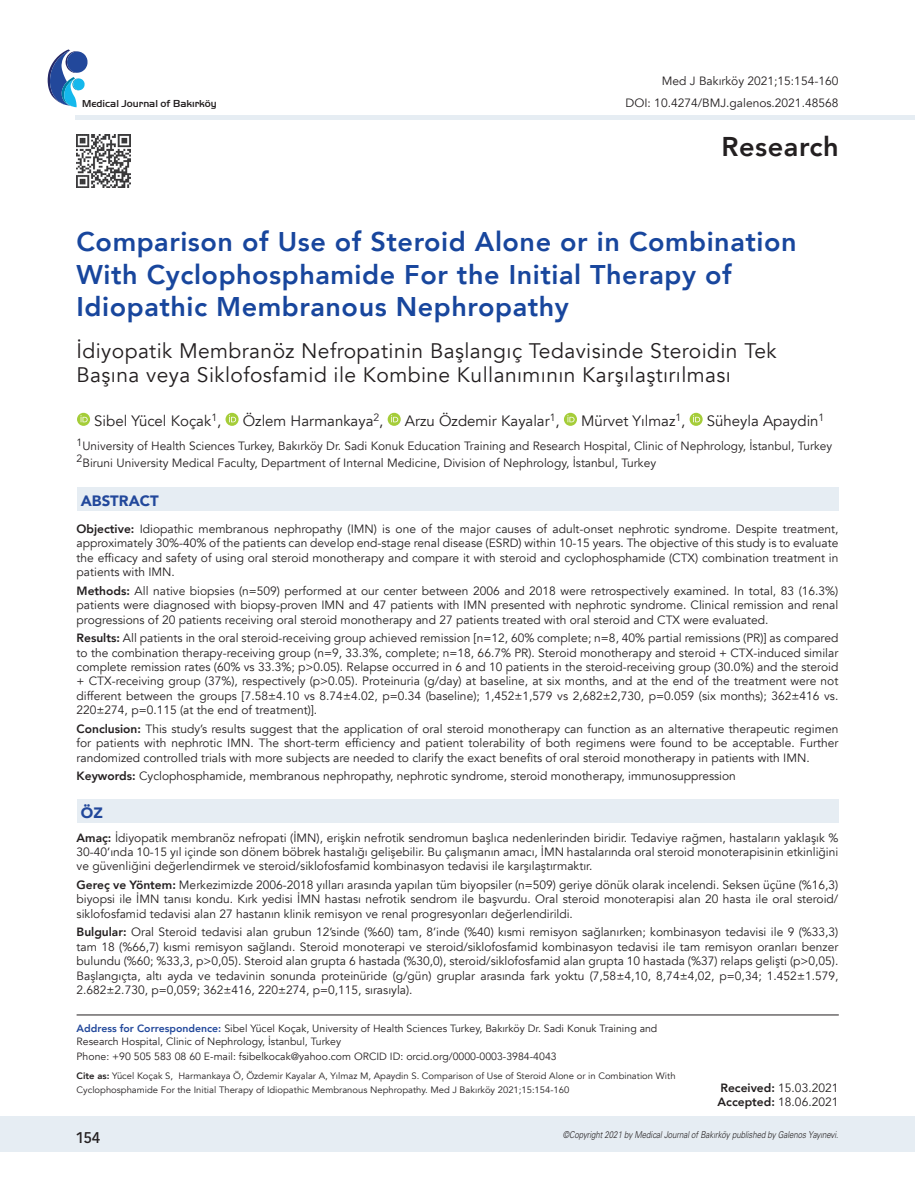
<style>
.page{position:relative;width:915px;height:1191px;background:#fff}
.page>*{position:absolute;margin:0;border:0;box-sizing:border-box;transform-origin:0 0}
.t1{font:800 27.15px "Avenir";letter-spacing:.02em;color:#231f20}
.t2{font:800 27px/32.4px "Avenir";letter-spacing:.02em;color:#18469d}
.t3{font:21px/24px "Avenir";letter-spacing:.02em;color:#231f20}
.t4{font:500 16.5px "Kohinoor Devanagari";color:#231f20}
.t5{font:15px "Avenir";color:#231f20}
.t6{font:900 15px "Avenir";color:#22489b}
.t7{font:12px/14.4px "Avenir";color:#231f20;text-align:justify}
.t8{font:10.5px/12.8px "Avenir";color:#231f20}
.t9{font:500 10.5px "Handel Got D";color:#231f20}
.t10{font:9.45px "Univers Light Ita Tr";letter-spacing:-.005em;color:#231f20;scale:.83 1}
.t11{font:9.3px/13.5px "Avenir";color:#231f20}
.s1{font-weight:800}
.s2{font-weight:800;color:#22489b}
</style>
<div class="page">
<div style="left:0;top:1116px;width:914px;height:35px;background:#e6edf3"></div>
<hr style="left:75px;top:115px;width:839px;height:4px;background:#e6edf3">
<svg style="left:48px;top:49px;width:40px;height:58px"></svg>
<hr style="left:77px;top:1014px;width:761px;height:1px;background:#231f20">
<img style="left:77px;top:134px;width:53px;height:54px">
<svg style="left:77px;top:413px;width:13px;height:13px"></svg>
<svg style="left:80px;top:415px;width:8px;height:7px"></svg>
<svg style="left:225px;top:413px;width:13px;height:13px"></svg>
<svg style="left:229px;top:415px;width:7px;height:7px"></svg>
<svg style="left:387px;top:413px;width:13px;height:13px"></svg>
<svg style="left:391px;top:415px;width:7px;height:7px"></svg>
<svg style="left:563px;top:413px;width:13px;height:13px"></svg>
<svg style="left:567px;top:415px;width:7px;height:7px"></svg>
<svg style="left:689px;top:413px;width:13px;height:13px"></svg>
<svg style="left:692px;top:415px;width:8px;height:7px"></svg>
<div style="left:77px;top:487px;width:761px;height:23px;background:#e6edf3"></div>
<div style="left:77px;top:799px;width:761px;height:23px;background:#e6edf3"></div>
<p class="t9" style="left:82px;top:98px;width:136px">Medical Journal of Bakırköy</p>
<p class="t7" style="left:661px;top:74px;width:178px">Med J Bakırköy 2021;15:154-160</p>
<p class="t7" style="left:625px;top:96px;width:214px">DOI: 10.4274/BMJ.galenos.2021.48568</p>
<h1 class="t1" style="left:721px;top:126px;width:119px">Research</h1>
<h2 class="t2" style="left:77px;top:226px;width:721px">Comparison of Use of Steroid Alone or in Combination<br>With Cyclophosphamide For the Initial Therapy of<br>Idiopathic Membranous Nephropathy</h2>
<h3 class="t3" style="left:77px;top:339px;width:701px">İdiyopatik Membranöz Nefropatinin Başlangıç Tedavisinde Steroidin Tek<br>Başına veya Siklofosfamid ile Kombine Kullanımının Karşılaştırılması</h3>
<p class="t5" style="left:94px;top:412px;width:128px">Sibel Yücel Koçak<sup>1</sup>,</p>
<p class="t5" style="left:243px;top:412px;width:142px">Özlem Harmankaya<sup>2</sup>,</p>
<p class="t5" style="left:405px;top:412px;width:156px">Arzu Özdemir Kayalar<sup>1</sup>,</p>
<p class="t5" style="left:581px;top:412px;width:106px">Mürvet Yılmaz<sup>1</sup>,</p>
<p class="t5" style="left:706px;top:412px;width:119px">Süheyla Apaydin<sup>1</sup></p>
<p class="t7" style="left:77px;top:438px;width:756px;line-height:16.5px"><sup>1</sup>University of Health Sciences Turkey, Bakırköy Dr. Sadi Konuk Education Training and Research Hospital, Clinic of Nephrology, İstanbul, Turkey<br><sup>2</sup>Biruni University Medical Faculty, Department of Internal Medicine, Division of Nephrology, İstanbul, Turkey</p>
<p class="t6" style="left:81px;top:488px;width:79px">ABSTRACT</p>
<p class="t7" style="left:77px;top:522px;width:763px"><span class="s1">Objective:</span> Idiopathic membranous nephropathy (IMN) is one of the major causes of adult-onset nephrotic syndrome. Despite treatment, approximately 30%-40% of the patients can develop end-stage renal disease (ESRD) within 10-15 years. The objective of this study is to evaluate the efficacy and safety of using oral steroid monotherapy and compare it with steroid and cyclophosphamide (CTX) combination treatment in patients with IMN.</p>
<p class="t7" style="left:77px;top:583px;width:763px"><span class="s1">Methods:</span> All native biopsies (n=509) performed at our center between 2006 and 2018 were retrospectively examined. In total, 83 (16.3%) patients were diagnosed with biopsy-proven IMN and 47 patients with IMN presented with nephrotic syndrome. Clinical remission and renal progressions of 20 patients receiving oral steroid monotherapy and 27 patients treated with oral steroid and CTX were evaluated.</p>
<p class="t7" style="left:77px;top:631px;width:763px"><span class="s1">Results:</span> All patients in the oral steroid-receiving group achieved remission [n=12, 60% complete; n=8, 40% partial remissions (PR)] as compared to the combination therapy-receiving group (n=9, 33.3%, complete; n=18, 66.7% PR). Steroid monotherapy and steroid + CTX-induced similar complete remission rates (60% vs 33.3%; p&gt;0.05). Relapse occurred in 6 and 10 patients in the steroid-receiving group (30.0%) and the steroid + CTX-receiving group (37%), respectively (p&gt;0.05). Proteinuria (g/day) at baseline, at six months, and at the end of the treatment were not different between the groups [7.58±4.10 vs 8.74±4.02, p=0.34 (baseline); 1,452±1,579 vs 2,682±2,730, p=0.059 (six months); 362±416 vs.<br>220±274, p=0.115 (at the end of treatment)].</p>
<p class="t7" style="left:77px;top:722px;width:763px"><span class="s1">Conclusion:</span> This study’s results suggest that the application of oral steroid monotherapy can function as an alternative therapeutic regimen for patients with nephrotic IMN. The short-term efficiency and patient tolerability of both regimens were found to be acceptable. Further randomized controlled trials with more subjects are needed to clarify the exact benefits of oral steroid monotherapy in patients with IMN.</p>
<p class="t7" style="left:77px;top:769px;width:660px"><span class="s1">Keywords:</span> Cyclophosphamide, membranous nephropathy, nephrotic syndrome, steroid monotherapy, immunosuppression</p>
<p class="t6" style="left:81px;top:800px;width:23px">ÖZ</p>
<p class="t7" style="left:77px;top:830px;width:763px"><span class="s1">Amaç:</span> İdiyopatik membranöz nefropati (İMN), erişkin nefrotik sendromun başlıca nedenlerinden biridir. Tedaviye rağmen, hastaların yaklaşık % 30-40’ında 10-15 yıl içinde son dönem böbrek hastalığı gelişebilir. Bu çalışmanın amacı, İMN hastalarında oral steroid monoterapisinin etkinliğini ve güvenliğini değerlendirmek ve steroid/siklofosfamid kombinasyon tedavisi ile karşılaştırmaktır.</p>
<p class="t7" style="left:77px;top:878px;width:763px"><span class="s1">Gereç ve Yöntem:</span> Merkezimizde 2006-2018 yılları arasında yapılan tüm biyopsiler (n=509) geriye dönük olarak incelendi. Seksen üçüne (%16,3) biyopsi ile İMN tanısı kondu. Kırk yedisi İMN hastası nefrotik sendrom ile başvurdu. Oral steroid monoterapisi alan 20 hasta ile oral steroid/ siklofosfamid tedavisi alan 27 hastanın klinik remisyon ve renal progresyonları değerlendirildi.</p>
<p class="t7" style="left:77px;top:925px;width:763px"><span class="s1">Bulgular:</span> Oral Steroid tedavisi alan grubun 12’sinde (%60) tam, 8’inde (%40) kısmi remisyon sağlanırken; kombinasyon tedavisi ile 9 (%33,3) tam 18 (%66,7) kısmi remisyon sağlandı. Steroid monoterapi ve steroid/siklofosfamid kombinasyon tedavisi ile tam remisyon oranları benzer bulundu (%60; %33,3, p&gt;0,05). Steroid alan grupta 6 hastada (%30,0), steroid/siklofosfamid alan grupta 10 hastada (%37) relaps gelişti (p&gt;0,05).<br>Başlangıçta, altı ayda ve tedavinin sonunda proteinüride (g/gün) gruplar arasında fark yoktu (7,58±4,10, 8,74±4,02, p=0,34; 1.452±1.579, 2.682±2.730, p=0,059; 362±416, 220±274, p=0,115, sırasıyla).</p>
<p class="t8" style="left:77px;top:1022px;width:582px"><span class="s2">Address for Correspondence:</span> Sibel Yücel Koçak, University of Health Sciences Turkey, Bakırköy Dr. Sadi Konuk Training and<br>Research Hospital, Clinic of Nephrology, İstanbul, Turkey</p>
<p class="t8" style="left:77px;top:1050px;width:481px">Phone: +90 505 583 08 60 E-mail: fsibelkocak@yahoo.com ORCID ID: orcid.org/0000-0003-3984-4043</p>
<p class="t11" style="left:77px;top:1069px;width:600px"><span class="s1">Cite as:</span> Yücel Koçak S, Harmankaya Ö, Özdemir Kayalar A, Yılmaz M, Apaydin S. Comparison of Use of Steroid Alone or in Combination With<br>Cyclophosphamide For the Initial Therapy of Idiopathic Membranous Nephropathy. Med J Bakırköy 2021;15:154-160</p>
<p class="t7" style="left:717px;top:1080px;width:122px"><span class="s1">Received:</span> 15.03.2021<br><span class="s1">Accepted:</span> 18.06.2021</p>
<h3 class="t4" style="left:77px;top:1127px;width:25px">154</h3>
<p class="t10" style="left:562px;top:1128px;width:333px">©Copyright 2021 by Medical Journal of Bakırköy published by Galenos Yayınevi.</p>
</div>
